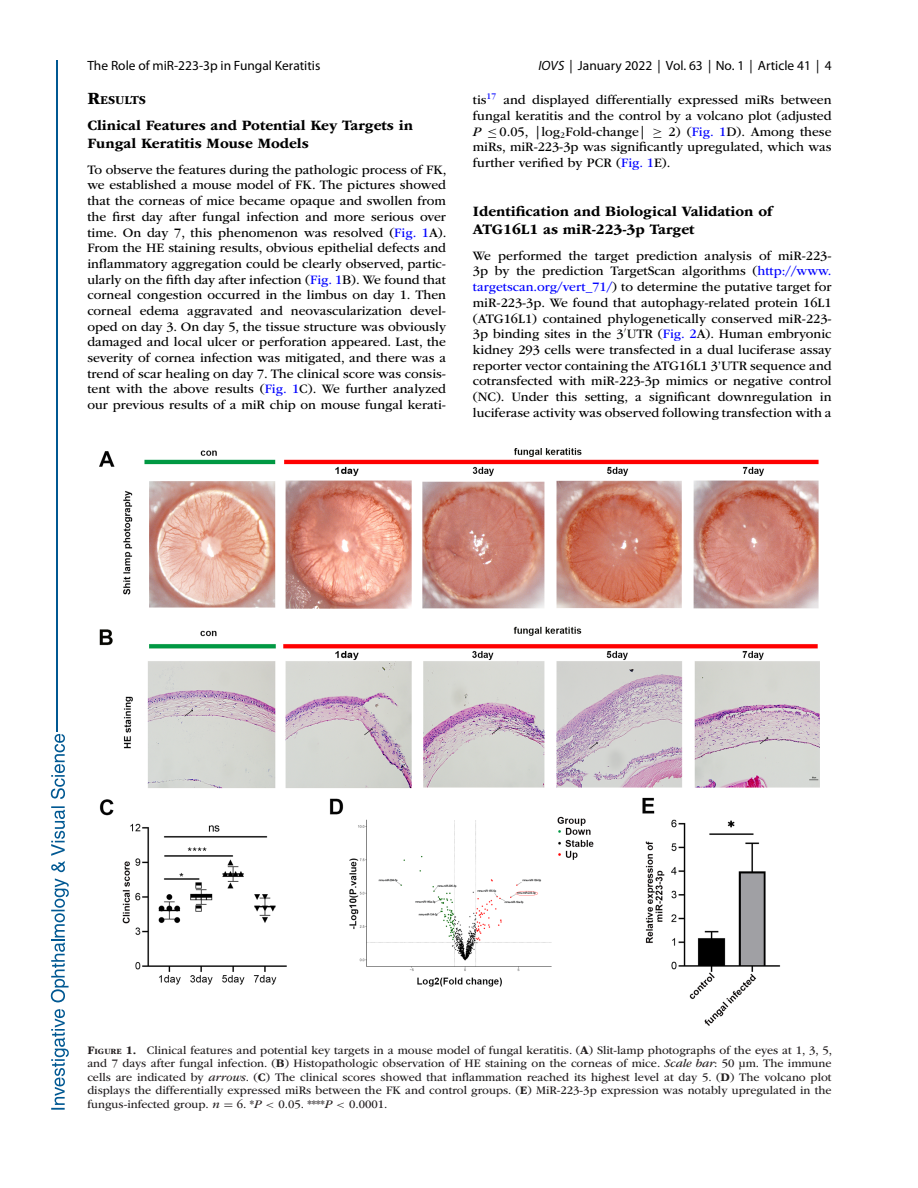
<style>
.page{position:relative;width:918px;height:1188px;background:#fff}
.page>*{position:absolute;margin:0;border:0;box-sizing:border-box;transform-origin:0 0}
.t1{font:700 15px/18px "ITC Garamond Std";color:#000}
.t2{font:13.5px/15.8px "ITC Garamond Std";color:#000;text-align:justify}
.t3{font:13.5px "Myriad Pro";color:#000}
.t4{font:700 12.6px "ITC Garamond Std";color:#000}
.t5{font:12px/13.5px "ITC Garamond Std";color:#231f20;text-align:justify}
.s1{font-style:italic}
.s2{font-size:18px}
.s3{color:#00f}
.s4{font-family:"MTSY"}
.s5{font-weight:700}
.s6{font-weight:700;font-size:8.4px}
.s7{font-family:"RMTMI"}
</style>
<div class="page">
<hr style="left:57px;top:60px;width:1px;height:672px;background:#005892">
<svg style="left:51px;top:734px;width:18px;height:376px"></svg>
<img style="left:99px;top:449px;width:720px;height:577px">
<p class="t3" style="left:87px;top:57px;width:234px">The Role of miR-223-3p in Fungal Keratitis</p>
<p class="t3" style="left:539px;top:57px;width:295px"><span class="s1">IOVS</span> | January 2022 | Vol. 63 | No. 1 | Article 41 | 4</p>
<p class="t4" style="left:87px;top:96px;width:60px"><span class="s2">R</span>ESULTS</p>
<p class="t1" style="left:87px;top:118px;width:327px">Clinical Features and Potential Key Targets in<br>Fungal Keratitis Mouse Models</p>
<p class="t2" style="left:87px;top:163px;width:361px">To observe the features during the pathologic process of FK, we established a mouse model of FK. The pictures showed that the corneas of mice became opaque and swollen from the first day after fungal infection and more serious over time. On day 7, this phenomenon was resolved (<span class="s3">Fig. 1</span>A).<br>From the HE staining results, obvious epithelial defects and inflammatory aggregation could be clearly observed, partic&shy;ularly on the fifth day after infection (<span class="s3">Fig. 1</span>B). We found that corneal congestion occurred in the limbus on day 1. Then corneal edema aggravated and neovascularization devel&shy;oped on day 3. On day 5, the tissue structure was obviously damaged and local ulcer or perforation appeared. Last, the severity of cornea infection was mitigated, and there was a trend of scar healing on day 7. The clinical score was consis&shy;tent with the above results (<span class="s3">Fig. 1</span>C). We further analyzed our previous results of a miR chip on mouse fungal kerati-</p>
<p class="t2" style="left:473px;top:93px;width:360px">tis<sup>17</sup> and displayed differentially expressed miRs between fungal keratitis and the control by a volcano plot (adjusted <span class="s1">P</span> <span class="s4">≤</span> 0.05, |log<sub>2</sub>Fold-change| <span class="s4">≥</span> 2) (<span class="s3">Fig. 1</span>D). Among these miRs, miR-223-3p was significantly upregulated, which was further verified by PCR (<span class="s3">Fig. 1</span>E).</p>
<p class="t1" style="left:473px;top:204px;width:301px">Identification and Biological Validation of<br>ATG16L1 as miR-223-3p Target</p>
<p class="t2" style="left:473px;top:249px;width:360px">We performed the target prediction analysis of miR-223- 3p by the prediction TargetScan algorithms (<span class="s3">http://www. targetscan.org/vert_71/</span>) to determine the putative target for miR-223-3p. We found that autophagy-related protein 16L1 (ATG16L1) contained phylogenetically conserved miR-223- 3p binding sites in the 3<sup>-</sup>UTR (<span class="s3">Fig. 2</span>A). Human embryonic kidney 293 cells were transfected in a dual luciferase assay reporter vector containing the ATG16L1 3’UTR sequence and cotransfected with miR-223-3p mimics or negative control (NC). Under this setting, a significant downregulation in luciferase activity was observed following transfection with a</p>
<p class="t5" style="left:87px;top:1044px;width:746px"><span class="s5">F</span><span class="s6">IGURE</span> <span class="s5">1.</span> Clinical features and potential key targets in a mouse model of fungal keratitis. (<span class="s5">A</span>) Slit-lamp photographs of the eyes at 1, 3, 5, and 7 days after fungal infection. (<span class="s5">B</span>) Histopathologic observation of HE staining on the corneas of mice. <span class="s1">Scale bar</span>: 50 μm. The immune cells are indicated by <span class="s1">arrows</span>. (<span class="s5">C</span>) The clinical scores showed that inflammation reached its highest level at day 5. (<span class="s5">D</span>) The volcano plot displays the differentially expressed miRs between the FK and control groups. (<span class="s5">E</span>) MiR-223-3p expression was notably upregulated in the fungus-infected group. <span class="s1">n</span> <span class="s4">=</span> 6. *<span class="s1">P</span> <span class="s7">&lt;</span> 0.05. ****<span class="s1">P</span> <span class="s7">&lt;</span> 0.0001.</p>
</div>
